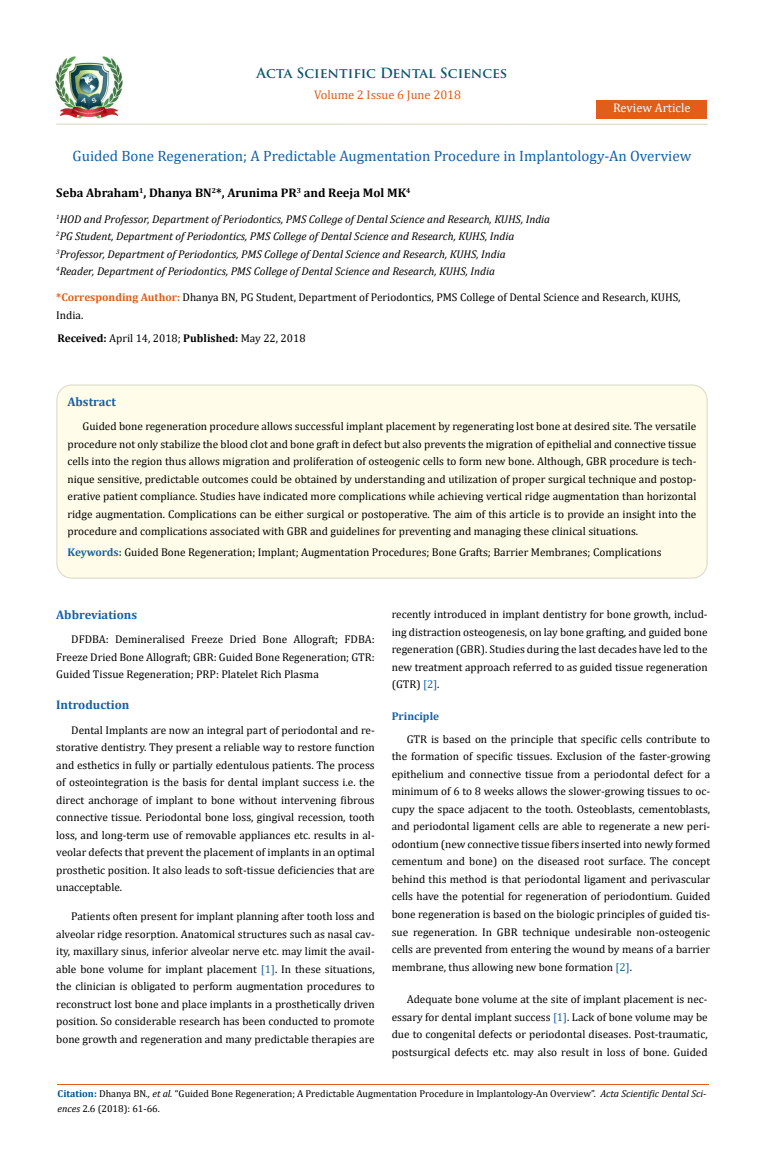
<style>
.page{position:relative;width:764px;height:1168px;background:#fff}
.page>*{position:absolute;margin:0;border:0;box-sizing:border-box;transform-origin:0 0}
.t1{font:15px "Cambria";color:#1560a6}
.t2{font:700 13.75px "Trajan Pro";color:#0e546a}
.t3{font:700 12.5px "Cambria";color:#000}
.t4{font:700 12.5px "Cambria";color:#1560a6}
.t5{font:12.5px "Cambria";color:#e05d1a}
.t6{font:12.5px "Cambria";color:#fff}
.t7{font:11.25px/17.5px "Cambria";color:#000;text-align:justify}
.t8{font:italic 11.25px/17.5px "Cambria";color:#000}
.t9{font:700 11.25px "Cambria";color:#1560a6}
.t10{font:10px/15px "Cambria";color:#000}
.s1{font-weight:700;color:#e05d1a}
.s2{font-weight:700}
.s3{font-weight:700;color:#1560a6}
.s4{font-weight:700;color:#0e546a}
.s5{color:#1560a6}
.s6{font-weight:700;color:#035089}
.s7{font-style:italic}
</style>
<div class="page">
<img style="left:56px;top:57px;width:66px;height:61px">
<div style="left:596px;top:100px;width:111px;height:19px;background:#e05d1a"></div>
<div style="left:57px;top:385px;width:650px;height:193px;background:#fffde9;border-radius:15px"></div>
<div style="left:56px;top:384px;width:651px;height:195px;border:1px solid #e0dfcd;border-radius:15px"></div>
<hr style="left:58px;top:1084px;width:651px;height:1px;background:#e05d1a">
<hr style="left:56px;top:123px;width:651px;height:2px;background:#e0dfcd">
<p class="t2" style="left:256px;top:64px;width:252px">Acta Scientific Dental Sciences</p>
<p class="t5" style="left:314px;top:88px;width:149px">Volume 2 Issue 6 June 2018</p>
<p class="t6" style="left:613px;top:101px;width:79px">Review Article</p>
<h1 class="t1" style="left:73px;top:147px;width:620px">Guided Bone Regeneration; A Predictable Augmentation Procedure in Implantology-An Overview</h1>
<p class="t3" style="left:56px;top:184px;width:356px">Seba Abraham<sup>1</sup>, Dhanya BN<sup>2</sup>*, Arunima PR<sup>3</sup> and Reeja Mol MK<sup>4</sup></p>
<p class="t8" style="left:56px;top:209px;width:495px"><sup>1</sup>HOD and Professor, Department of Periodontics, PMS College of Dental Science and Research, KUHS, India <sup>2</sup>PG Student, Department of Periodontics, PMS College of Dental Science and Research, KUHS, India <sup>3</sup>Professor, Department of Periodontics, PMS College of Dental Science and Research, KUHS, India<br><sup>4</sup>Reader, Department of Periodontics, PMS College of Dental Science and Research, KUHS, India</p>
<p class="t7" style="left:56px;top:289px;width:626px"><span class="s1">*Corresponding Author:</span> Dhanya BN, PG Student, Department of Periodontics, PMS College of Dental Science and Research, KUHS,<br>India.</p>
<p class="t7" style="left:57px;top:330px;width:250px"><span class="s2">Received:</span> April 14, 2018; <span class="s2">Published:</span> May 22, 2018</p>
<p class="t4" style="left:68px;top:393px;width:50px">Abstract</p>
<p class="t7" style="left:68px;top:417px;width:630px;text-indent:15px">Guided bone regeneration procedure allows successful implant placement by regenerating lost bone at desired site. The versatile procedure not only stabilize the blood clot and bone graft in defect but also prevents the migration of epithelial and connective tissue cells into the region thus allows migration and proliferation of osteogenic cells to form new bone. Although, GBR procedure is tech&shy;nique sensitive, predictable outcomes could be obtained by understanding and utilization of proper surgical technique and postop&shy;erative patient compliance. Studies have indicated more complications while achieving vertical ridge augmentation than horizontal ridge augmentation. Complications can be either surgical or postoperative. The aim of this article is to provide an insight into the procedure and complications associated with GBR and guidelines for preventing and managing these clinical situations.</p>
<p class="t7" style="left:68px;top:544px;width:595px"><span class="s3">Keywords</span><span class="s4">:</span> Guided Bone Regeneration; Implant; Augmentation Procedures; Bone Grafts; Barrier Membranes; Complications</p>
<p class="t7" style="left:392px;top:605px;width:317px">recently introduced in implant dentistry for bone growth, includ&shy;ing distraction osteogenesis, on lay bone grafting, and guided bone regeneration (GBR). Studies during the last decades have led to the new treatment approach referred to as guided tissue regeneration (GTR) <span class="s5">[2]</span>.</p>
<p class="t9" style="left:392px;top:708px;width:49px">Principle</p>
<p class="t7" style="left:392px;top:730px;width:320px;text-indent:15px">GTR is based on the principle that specific cells contribute to the formation of specific tissues. Exclusion of the faster-growing epithelium and connective tissue from a periodontal defect for a minimum of 6 to 8 weeks allows the slower-growing tissues to oc&shy;cupy the space adjacent to the tooth. Osteoblasts, cementoblasts, and periodontal ligament cells are able to regenerate a new peri&shy;odontium (new connective tissue fibers inserted into newly formed cementum and bone) on the diseased root surface. The concept behind this method is that periodontal ligament and perivascular cells have the potential for regeneration of periodontium. Guided bone regeneration is based on the biologic principles of guided tis&shy;sue regeneration. In GBR technique undesirable non-osteogenic cells are prevented from entering the wound by means of a barrier membrane, thus allowing new bone formation <span class="s5">[2]</span>.</p>
<p class="t7" style="left:392px;top:990px;width:317px;text-indent:15px">Adequate bone volume at the site of implant placement is nec&shy;essary for dental implant success <span class="s5">[1]</span>. Lack of bone volume may be due to congenital defects or periodontal diseases. Post-traumatic, postsurgical defects etc. may also result in loss of bone. Guided</p>
<p class="t10" style="left:58px;top:1086px;width:650px"><span class="s6">Citation:</span> Dhanya BN<span class="s7">., et al.</span> “Guided Bone Regeneration; A Predictable Augmentation Procedure in Implantology-An Overview”. <span class="s7">Acta Scientific Dental Sci&shy;ences</span> 2.6 (2018): 61-66.</p>
<p class="t4" style="left:56px;top:606px;width:82px">Abbreviations</p>
<p class="t7" style="left:56px;top:630px;width:320px;text-indent:15px">DFDBA: Demineralised Freeze Dried Bone Allograft; FDBA:<br>Freeze Dried Bone Allograft; GBR: Guided Bone Regeneration; GTR:<br>Guided Tissue Regeneration; PRP: Platelet Rich Plasma</p>
<p class="t4" style="left:56px;top:695px;width:75px">Introduction</p>
<p class="t7" style="left:56px;top:721px;width:320px;text-indent:15px">Dental Implants are now an integral part of periodontal and re&shy;storative dentistry. They present a reliable way to restore function and esthetics in fully or partially edentulous patients. The process of osteointegration is the basis for dental implant success i.e. the direct anchorage of implant to bone without intervening fibrous connective tissue. Periodontal bone loss, gingival recession, tooth loss, and long-term use of removable appliances etc. results in al&shy;veolar defects that prevent the placement of implants in an optimal prosthetic position. It also leads to soft-tissue deficiencies that are unacceptable.</p>
<p class="t7" style="left:56px;top:907px;width:320px;text-indent:15px">Patients often present for implant planning after tooth loss and alveolar ridge resorption. Anatomical structures such as nasal cav&shy;ity, maxillary sinus, inferior alveolar nerve etc. may limit the avail&shy;able bone volume for implant placement <span class="s5">[1]</span>. In these situations, the clinician is obligated to perform augmentation procedures to reconstruct lost bone and place implants in a prosthetically driven position. So considerable research has been conducted to promote bone growth and regeneration and many predictable therapies are</p>
</div>
